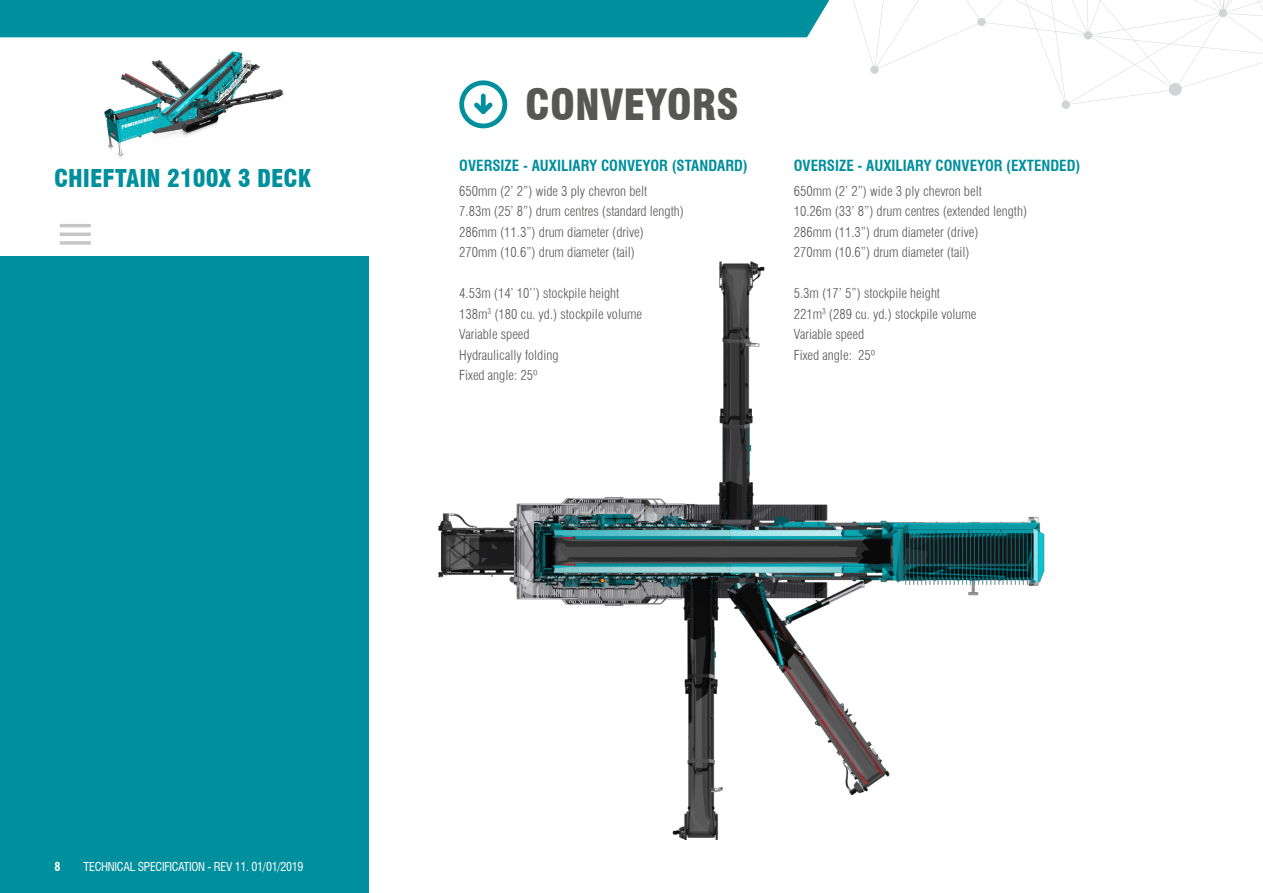
<style>
.page{position:relative;width:1263px;height:893px;background:#fff}
.page>*{position:absolute;margin:0;border:0;box-sizing:border-box;transform-origin:0 0}
.t1{font:900 condensed 42px "Swiss 721 BT";color:#575756}
.t2{font:900 condensed 24px "Swiss 721 BT";color:#008f9d}
.t3{font:700 condensed 15px "Swiss 721 BT";color:#008f9d}
.t4{font:300 condensed 13.5px/20.4px "Swiss 721 BT";color:#575756}
.t5{font:condensed 12px "Swiss 721 BT";letter-spacing:-.025em;color:#fff}
.t6{font:700 condensed 12px "Swiss 721 BT";color:#fff}
</style>
<div class="page">
<div style="left:0;top:257px;width:368px;height:636px;background:#008f9d"></div>
<hr style="left:60px;top:241px;width:31px;height:4px;background:#cfcfcf">
<hr style="left:60px;top:233px;width:31px;height:3px;background:#c6c6c6">
<hr style="left:60px;top:224px;width:31px;height:3px;background:#c6c6c6">
<svg style="left:295px;top:0;width:968px;height:129px"></svg>
<div style="left:0;top:0;width:856px;height:37px;background:#008f9d"></div>
<img style="left:104px;top:51px;width:180px;height:108px">
<img style="left:254px;top:256px;width:791px;height:596px">
<h2 class="t2" style="left:54px;top:163px;width:258px">CHIEFTAIN 2100X 3 DECK</h2>
<h1 class="t1" style="left:525px;top:79px;width:215px">CONVEYORS</h1>
<p class="t3" style="left:459px;top:157px;width:290px">OVERSIZE - AUXILIARY CONVEYOR (STANDARD)</p>
<p class="t3" style="left:794px;top:157px;width:288px">OVERSIZE - AUXILIARY CONVEYOR (EXTENDED)</p>
<p class="t4" style="left:459px;top:181px;width:226px">650mm (2’ 2”) wide 3 ply chevron belt<br>7.83m (25’ 8”) drum centres (standard length)<br>286mm (11.3”) drum diameter (drive)<br>270mm (10.6”) drum diameter (tail)</p>
<p class="t4" style="left:459px;top:283px;width:184px">4.53m (14’ 10’’) stockpile height<br>138m<sup>3</sup> (180 cu. yd.) stockpile volume<br>Variable speed<br>Hydraulically folding<br>Fixed angle: 25º</p>
<p class="t4" style="left:794px;top:181px;width:235px">650mm (2’ 2”) wide 3 ply chevron belt<br>10.26m (33’ 8”) drum centres (extended length)<br>286mm (11.3”) drum diameter (drive)<br>270mm (10.6”) drum diameter (tail)</p>
<p class="t4" style="left:794px;top:283px;width:184px">5.3m (17’ 5”) stockpile height<br>221m<sup>3</sup> (289 cu. yd.) stockpile volume<br>Variable speed<br>Fixed angle: 25º</p>
<p class="t6" style="left:54px;top:859px;width:7px">8</p>
<p class="t5" style="left:84px;top:859px;width:221px">TECHNICAL SPECIFICATION - REV 11. 01/01/2019</p>
</div>
